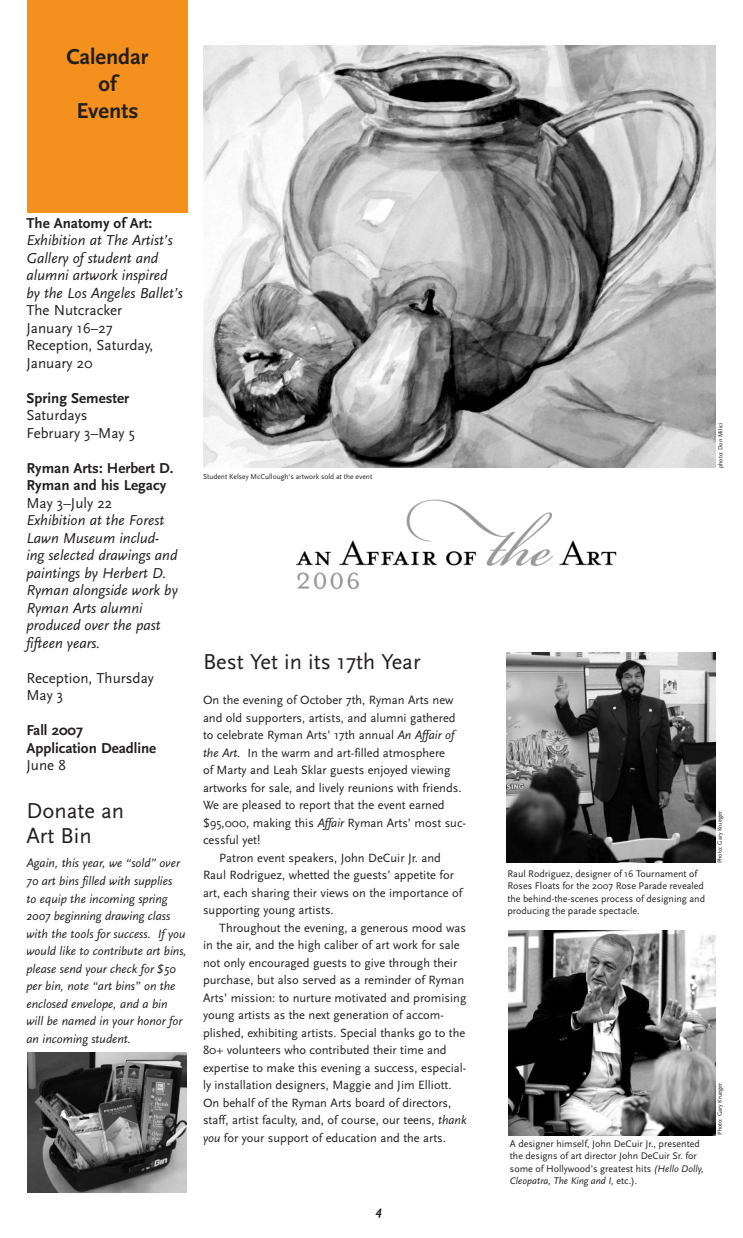
<style>
.page{position:relative;width:743px;height:1238px;background:#fff}
.page>*{position:absolute;margin:0;border:0;box-sizing:border-box;transform-origin:0 0}
.t1{font:22.5px/25px "Scala Sans";color:#231f20}
.t2{font:700 22.5px/27px "Scala Sans";color:#231f20;text-align:center}
.t3{font:italic 15px/17.5px "Scala Sans";color:#231f20}
.t4{font:15px/17.5px "Scala Sans";color:#231f20}
.t5{font:700 15px/17.5px "Scala Sans";color:#231f20}
.t6{font:italic 700 13.12px "Scala Sans";color:#231f20}
.t7{font:12.5px "Scala Sans";color:#231f20}
.t8{font:italic 12.5px/17.5px "Scala Sans";color:#231f20}
.t9{font:10px/12.5px "Scala Sans";color:#231f20}
.t10{font:7.5px "Scala Sans";color:#231f20}
.t11{font:6.25px "Scala Sans";color:#231f20}
.s1{font-style:italic}
</style>
<div class="page">
<img style="left:27px;top:1052px;width:160px;height:140px">
<img style="left:203px;top:45px;width:513px;height:422px">
<div style="left:27px;top:0;width:161px;height:212px;background:#f4901d"></div>
<img style="left:508px;top:930px;width:208px;height:205px">
<img style="left:506px;top:652px;width:210px;height:210px">
<img style="left:296px;top:499px;width:321px;height:91px">
<div style="left:291px;top:518px;width:111px;height:20px;background:#fff"></div>
<h1 class="t2" style="left:66px;top:45px;width:84px">Calendar of<br>Events</h1>
<p class="t5" style="left:26px;top:215px;width:127px">The Anatomy of Art:</p>
<p class="t3" style="left:26px;top:233px;width:158px">Exhibition at The Artist’s<br>Gallery of student and alumni artwork inspired by the Los Angeles Ballet’s</p>
<p class="t4" style="left:26px;top:303px;width:128px">The Nutcracker<br>January 16–27<br>Reception, Saturday,<br>January 20</p>
<p class="t5" style="left:26px;top:390px;width:104px">Spring Semester</p>
<p class="t4" style="left:26px;top:408px;width:110px">Saturdays<br>February 3–May 5</p>
<p class="t5" style="left:26px;top:460px;width:149px">Ryman Arts: Herbert D.<br>Ryman and his Legacy</p>
<p class="t4" style="left:26px;top:495px;width:87px">May 3–July 22</p>
<p class="t3" style="left:26px;top:513px;width:153px">Exhibition at the Forest<br>Lawn Museum includ&shy;ing selected drawings and paintings by Herbert D.<br>Ryman alongside work by<br>Ryman Arts alumni produced over the past fifteen years.</p>
<p class="t4" style="left:26px;top:670px;width:129px">Reception, Thursday<br>May 3</p>
<p class="t5" style="left:26px;top:723px;width:131px">Fall 2007<br>Application Deadline</p>
<p class="t4" style="left:26px;top:758px;width:41px">June 8</p>
<h1 class="t1" style="left:26px;top:800px;width:99px">Donate an<br>Art Bin</h1>
<p class="t8" style="left:26px;top:855px;width:162px">Again, this year, we “sold” over<br>70 art bins filled with supplies<br>to equip the incoming spring<br>2007 beginning drawing class with the tools for success. If you would like to contribute art bins, please send your check for $50 per bin, note “art bins” on the enclosed envelope, and a bin will be named in your honor for an incoming student.</p>
<p class="t10" style="left:203px;top:473px;width:171px">Student Kelsey McCullough’s artwork sold at the event</p>
<h1 class="t1" style="left:203px;top:650px;width:219px">Best Yet in its 17th Year</h1>
<p class="t7" style="left:203px;top:695px;width:252px">On the evening of October 7th, Ryman Arts new</p>
<p class="t7" style="left:203px;top:712px;width:254px">and old supporters, artists, and alumni gathered</p>
<p class="t7" style="left:203px;top:730px;width:253px">to celebrate Ryman Arts’ 17th annual <span class="s1">An Affair of</span></p>
<p class="t7" style="left:203px;top:747px;width:243px"><span class="s1">the Art.</span> In the warm and art-filled atmosphere</p>
<p class="t7" style="left:203px;top:765px;width:249px">of Marty and Leah Sklar guests enjoyed viewing</p>
<p class="t7" style="left:203px;top:782px;width:260px">artworks for sale, and lively reunions with friends.</p>
<p class="t7" style="left:203px;top:800px;width:243px">We are pleased to report that the event earned</p>
<p class="t7" style="left:203px;top:817px;width:264px">$95,000, making this <span class="s1">Affair</span> Ryman Arts’ most suc-</p>
<p class="t7" style="left:203px;top:835px;width:59px">cessful yet!</p>
<p class="t7" style="left:219px;top:852px;width:223px">Patron event speakers, John DeCuir Jr. and</p>
<p class="t7" style="left:203px;top:870px;width:252px">Raul Rodriguez, whetted the guests’ appetite for</p>
<p class="t7" style="left:203px;top:887px;width:261px">art, each sharing their views on the importance of</p>
<p class="t7" style="left:203px;top:905px;width:132px">supporting young artists.</p>
<p class="t7" style="left:219px;top:922px;width:248px">Throughout the evening, a generous mood was</p>
<p class="t7" style="left:203px;top:940px;width:258px">in the air, and the high caliber of art work for sale</p>
<p class="t7" style="left:203px;top:957px;width:256px">not only encouraged guests to give through their</p>
<p class="t7" style="left:203px;top:975px;width:263px">purchase, but also served as a reminder of Ryman</p>
<p class="t7" style="left:203px;top:992px;width:265px">Arts’ mission: to nurture motivated and promising</p>
<p class="t7" style="left:203px;top:1010px;width:242px">young artists as the next generation of accom-</p>
<p class="t7" style="left:203px;top:1027px;width:264px">plished, exhibiting artists. Special thanks go to the</p>
<p class="t7" style="left:203px;top:1045px;width:245px">80+ volunteers who contributed their time and</p>
<p class="t7" style="left:203px;top:1062px;width:265px">expertise to make this evening a success, especial-</p>
<p class="t7" style="left:203px;top:1080px;width:250px">ly installation designers, Maggie and Jim Elliott.</p>
<p class="t7" style="left:203px;top:1097px;width:250px">On behalf of the Ryman Arts board of directors,</p>
<p class="t7" style="left:203px;top:1115px;width:265px">staff, artist faculty, and, of course, our teens, <span class="s1">thank</span></p>
<p class="t7" style="left:203px;top:1132px;width:244px"><span class="s1">you</span> for your support of education and the arts.</p>
<p class="t6" style="left:376px;top:1205px;width:8px">4</p>
<p class="t11" style="left:718px;top:468px;width:48px;rotate:-90deg">photo: Don Milici</p>
<p class="t9" style="left:507px;top:868px;width:199px">Raul Rodriguez, designer of 16 Tournament of Roses Floats for the 2007 Rose Parade revealed the behind-the-scenes process of designing and producing the parade spectacle.</p>
<p class="t11" style="left:717px;top:863px;width:54px;rotate:-90deg">Photo: Gary Krueger</p>
<p class="t9" style="left:510px;top:1138px;width:195px">A designer himself, John DeCuir Jr., presented the designs of art director John DeCuir Sr. for some of Hollywood’s greatest hits <span class="s1">(Hello Dolly, Cleopatra, The King and I,</span> etc.).</p>
<p class="t11" style="left:717px;top:1134px;width:54px;rotate:-90deg">Photo: Gary Krueger</p>
</div>
